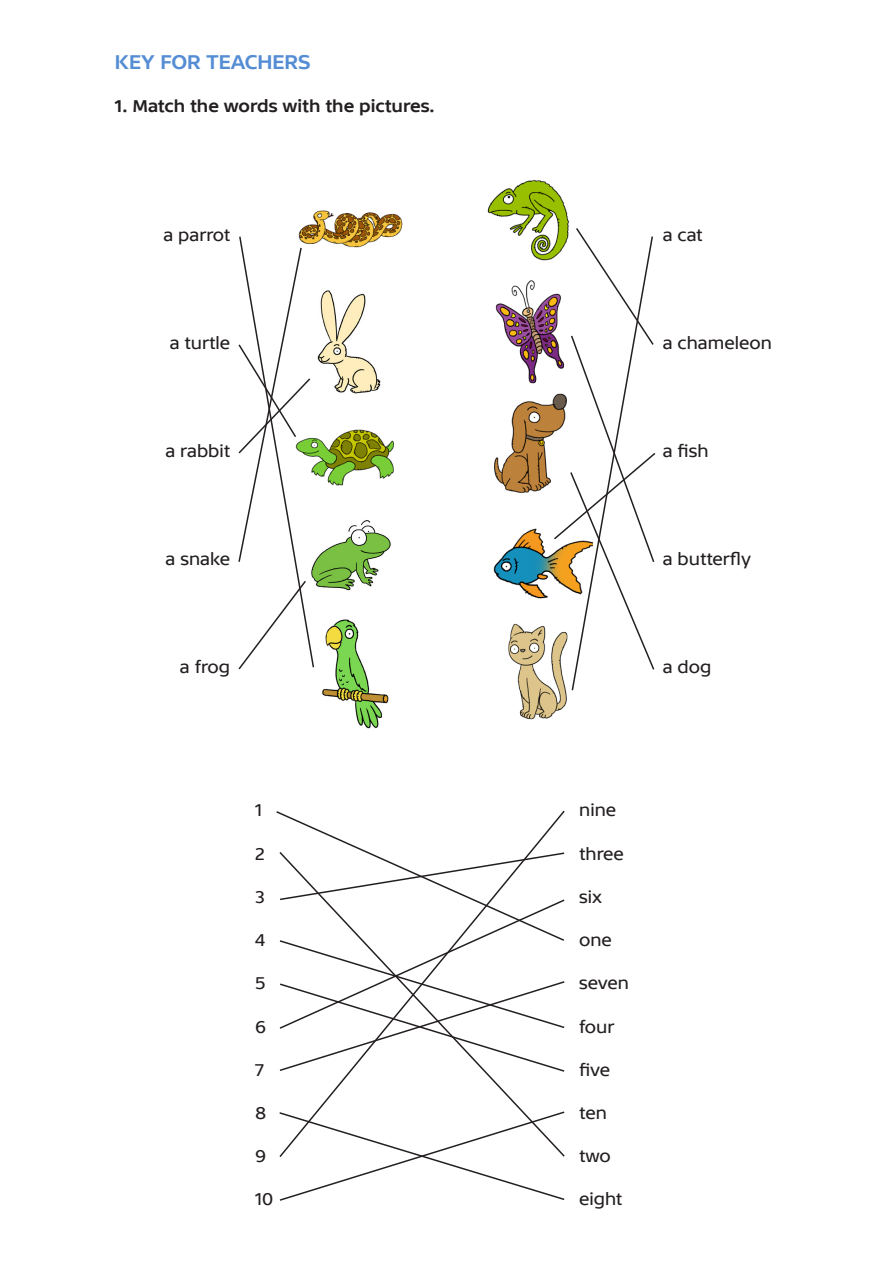
<style>
.page{position:relative;width:893px;height:1263px;background:#fff}
.page>*{position:absolute;margin:0;border:0;box-sizing:border-box;transform-origin:0 0}
.t1{font:21px "TV Sans Print Med";color:#548dd4}
.t2{font:18px "TV Sans Print";color:#231f20}
.t3{font:18px "TV Sans Print Med";color:#231f20}
</style>
<div class="page">
<img style="left:487px;top:180px;width:83px;height:81px">
<img style="left:495px;top:280px;width:57px;height:104px">
<img style="left:494px;top:401px;width:58px;height:92px">
<img style="left:493px;top:528px;width:59px;height:71px">
<img style="left:508px;top:623px;width:59px;height:97px">
<img style="left:298px;top:210px;width:105px;height:38px">
<img style="left:317px;top:290px;width:64px;height:104px">
<img style="left:315px;top:429px;width:79px;height:57px">
<img style="left:315px;top:520px;width:76px;height:71px">
<img style="left:322px;top:619px;width:67px;height:110px">
<svg style="left:238px;top:235px;width:77px;height:435px"></svg>
<svg style="left:552px;top:226px;width:104px;height:466px"></svg>
<svg style="left:279px;top:1159px;width:286px;height:42px"></svg>
<svg style="left:278px;top:810px;width:287px;height:349px"></svg>
<p class="t1" style="left:115px;top:50px;width:197px">KEY FOR TEACHERS</p>
<p class="t3" style="left:115px;top:96px;width:321px">1. Match the words with the pictures.</p>
<p class="t2" style="left:164px;top:225px;width:68px">a parrot</p>
<p class="t2" style="left:663px;top:225px;width:41px">a cat</p>
<p class="t2" style="left:170px;top:333px;width:62px">a turtle</p>
<p class="t2" style="left:663px;top:333px;width:111px">a chameleon</p>
<p class="t2" style="left:165px;top:441px;width:66px">a rabbit</p>
<p class="t2" style="left:663px;top:441px;width:47px">a fish</p>
<p class="t2" style="left:166px;top:549px;width:66px">a snake</p>
<p class="t2" style="left:663px;top:549px;width:90px">a butterfly</p>
<p class="t2" style="left:180px;top:657px;width:52px">a frog</p>
<p class="t2" style="left:663px;top:657px;width:50px">a dog</p>
<p class="t2" style="left:255px;top:800px;width:9px">1</p>
<p class="t2" style="left:579px;top:800px;width:39px">nine</p>
<p class="t2" style="left:255px;top:843px;width:11px">2</p>
<p class="t2" style="left:579px;top:843px;width:46px">three</p>
<p class="t2" style="left:255px;top:886px;width:11px">3</p>
<p class="t2" style="left:579px;top:886px;width:24px">six</p>
<p class="t2" style="left:255px;top:930px;width:12px">4</p>
<p class="t2" style="left:579px;top:930px;width:34px">one</p>
<p class="t2" style="left:255px;top:973px;width:12px">5</p>
<p class="t2" style="left:579px;top:973px;width:51px">seven</p>
<p class="t2" style="left:255px;top:1016px;width:13px">6</p>
<p class="t2" style="left:579px;top:1016px;width:37px">four</p>
<p class="t2" style="left:255px;top:1059px;width:10px">7</p>
<p class="t2" style="left:579px;top:1059px;width:33px">five</p>
<p class="t2" style="left:255px;top:1102px;width:13px">8</p>
<p class="t2" style="left:579px;top:1102px;width:29px">ten</p>
<p class="t2" style="left:255px;top:1146px;width:13px">9</p>
<p class="t2" style="left:579px;top:1146px;width:33px">two</p>
<p class="t2" style="left:255px;top:1189px;width:20px">10</p>
<p class="t2" style="left:579px;top:1189px;width:44px">eight</p>
</div>
